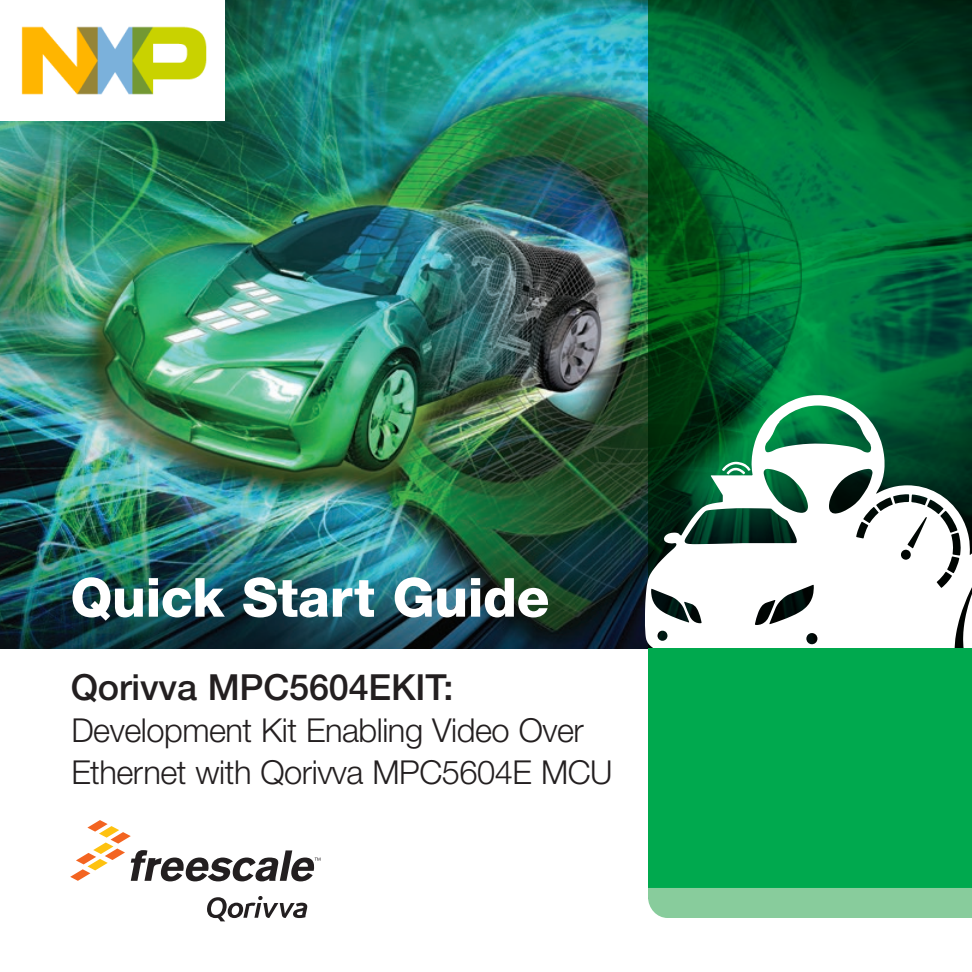
<style>
.page{position:relative;width:972px;height:972px;background:#fff}
.page>*{position:absolute;margin:0;border:0;box-sizing:border-box;transform-origin:0 0}
.BR11_QSG_MainHeader{font:800 54px "Helvetica Neue LT Pro";letter-spacing:-.01em;color:#fff}
.BR11_QSG_MainSubhead{font:500 36px "Helvetica Neue LT Pro";letter-spacing:-.005em;color:#231f20}
.BR11_QSG_MainSubhead-2{font:300 33px/42px "Helvetica Neue LT Pro";letter-spacing:-.015em;color:#231f20}
</style>
<div class="page">
<img style="left:0;top:0;width:648px;height:648px">
<svg style="left:648px;top:0;width:324px;height:395px;background:#006531"></svg>
<svg style="left:70px;top:820px;width:250px;height:61px"></svg>
<svg style="left:207px;top:896px;width:100px;height:25px"></svg>
<svg style="left:645px;top:395px;width:327px;height:254px"></svg>
<svg style="left:722px;top:462px;width:28px;height:13px"></svg>
<div style="left:648px;top:648px;width:324px;height:251px;background:#00a94e"></div>
<div style="left:648px;top:888px;width:324px;height:30px;background:#88cc9c"></div>
<img style="left:0;top:0;width:225px;height:120px">
<p class="BR11_QSG_MainHeader" style="left:70px;top:565px;width:481px">Quick Start Guide</p>
<p class="BR11_QSG_MainSubhead" style="left:71px;top:665px;width:384px">Qorivva MPC5604EKIT:</p>
<p class="BR11_QSG_MainSubhead-2" style="left:71px;top:708px;width:543px">Development Kit Enabling Video Over<br>Ethernet with Qorivva MPC5604E MCU</p>
</div>
